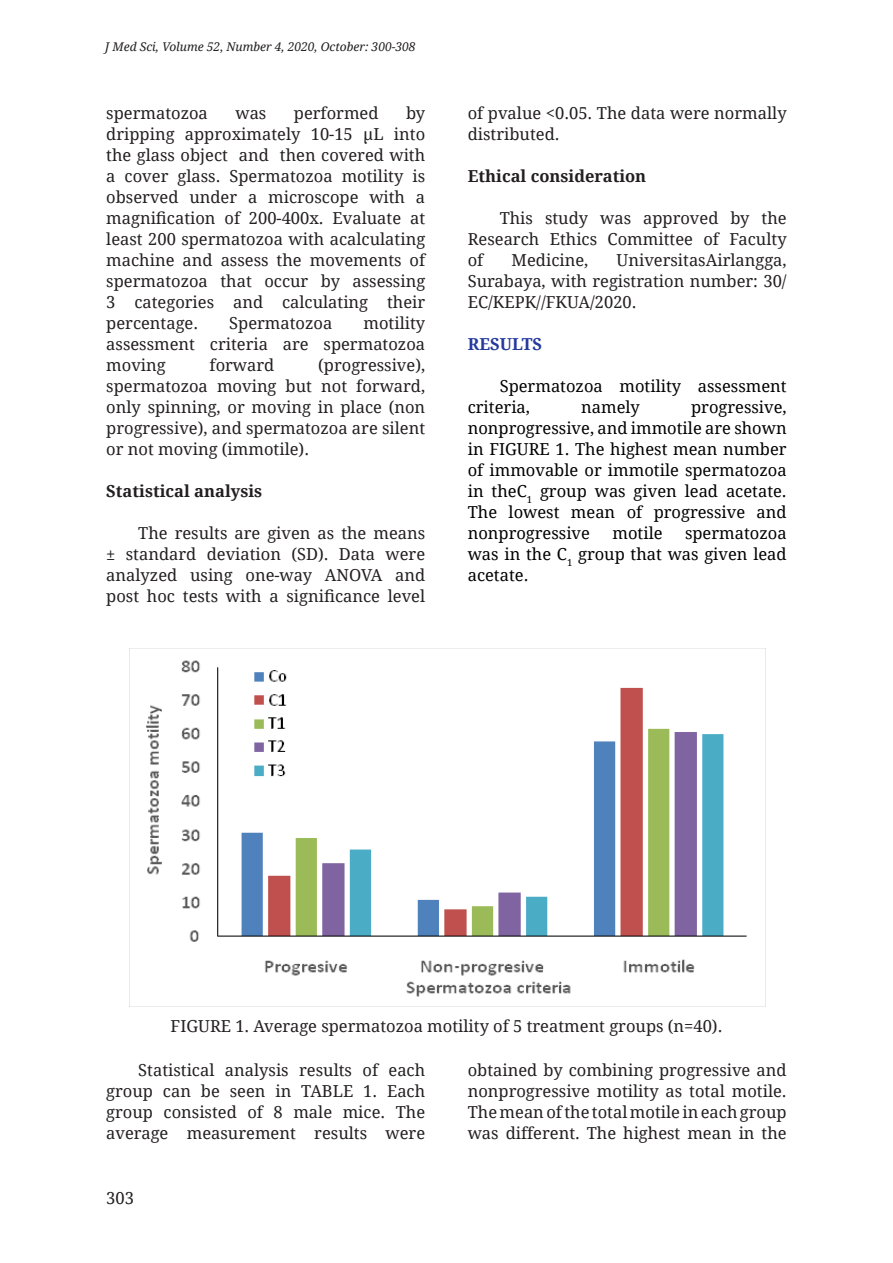
<style>
.page{position:relative;width:893px;height:1263px;background:#fff}
.page>*{position:absolute;margin:0;border:0;box-sizing:border-box;transform-origin:0 0}
.t1{font:16.5px/21px "Droid Serif";color:#231f20;text-align:justify}
.t2{font:16.5px/21px "Droid Serif";color:#000;text-align:justify}
.t3{font:700 16.5px "Droid Serif";color:#231f20}
.t4{font:700 16.5px "Droid Serif";color:#25399d}
.t5{font:italic 12px "Droid Serif";color:#231f20}
</style>
<div class="page">
<img style="left:129px;top:648px;width:637px;height:359px">
<p class="t5" style="left:105px;top:39px;width:312px">J Med Sci, Volume 52, Number 4, 2020, October: 300-308</p>
<p class="t1" style="left:106px;top:102px;width:103px">spermatozoa</p>
<p class="t1" style="left:235px;top:102px;width:32px">was</p>
<p class="t1" style="left:294px;top:102px;width:86px">performed</p>
<p class="t1" style="left:106px;top:102px;width:320px;text-indent:300px">by dripping approximately 10-15 µL into the glass object and then covered with a cover glass. Spermatozoa motility is observed under a microscope with a magnification of 200-400x. Evaluate at least 200 spermatozoa with acalculating machine and assess the movements of spermatozoa that occur by assessing 3 categories and calculating their percentage.</p>
<p class="t1" style="left:106px;top:312px;width:320px;text-indent:257px">motility assessment criteria are spermatozoa moving</p>
<p class="t1" style="left:229px;top:312px;width:105px">Spermatozoa</p>
<p class="t1" style="left:210px;top:354px;width:66px">forward</p>
<p class="t1" style="left:106px;top:354px;width:320px;text-indent:212px">(progressive), spermatozoa moving but not forward, only spinning, or moving in place (non progressive), and spermatozoa are silent or not moving (immotile).</p>
<p class="t3" style="left:106px;top:480px;width:157px">Statistical analysis</p>
<p class="t1" style="left:106px;top:522px;width:320px;text-indent:32px">The results are given as the means ± standard deviation (SD). Data were analyzed using one-way ANOVA and post hoc tests with a significance level</p>
<p class="t1" style="left:468px;top:102px;width:320px">of pvalue &lt;0.05. The data were normally distributed.</p>
<p class="t3" style="left:468px;top:165px;width:180px">Ethical consideration</p>
<p class="t1" style="left:468px;top:207px;width:320px;text-indent:32px">This study was approved by the Research Ethics Committee of Faculty of</p>
<p class="t1" style="left:468px;top:249px;width:320px;text-indent:149px">UniversitasAirlangga, Surabaya, with registration number: 30/ EC/KEPK//FKUA/2020.</p>
<p class="t4" style="left:468px;top:333px;width:76px">RESULTS</p>
<p class="t2" style="left:468px;top:375px;width:320px;text-indent:32px">Spermatozoa motility assessment criteria,</p>
<p class="t1" style="left:512px;top:249px;width:78px">Medicine,</p>
<p class="t2" style="left:468px;top:396px;width:320px;text-indent:223px">progressive, nonprogressive, and immotile are shown in FIGURE 1. The highest mean number of immovable or immotile spermatozoa in theC<sub>1</sub> group was given lead acetate.<br>The lowest mean of progressive and nonprogressive</p>
<p class="t2" style="left:581px;top:396px;width:60px">namely</p>
<p class="t2" style="left:612px;top:522px;width:52px">motile</p>
<p class="t2" style="left:468px;top:522px;width:320px;text-indent:217px">spermatozoa was in the C<sub>1</sub> group that was given lead acetate.</p>
<p class="t1" style="left:171px;top:1015px;width:553px">FIGURE 1. Average spermatozoa motility of 5 treatment groups (n=40).</p>
<p class="t1" style="left:106px;top:1059px;width:320px;text-indent:32px">Statistical analysis results of each group can be seen in TABLE 1. Each group consisted of 8 male mice. The average measurement results were</p>
<p class="t1" style="left:468px;top:1059px;width:320px">obtained by combining progressive and nonprogressive motility as total motile.<br>The mean of the total motile in each group was different. The highest mean in the</p>
<p class="t1" style="left:106px;top:1187px;width:29px">303</p>
</div>
